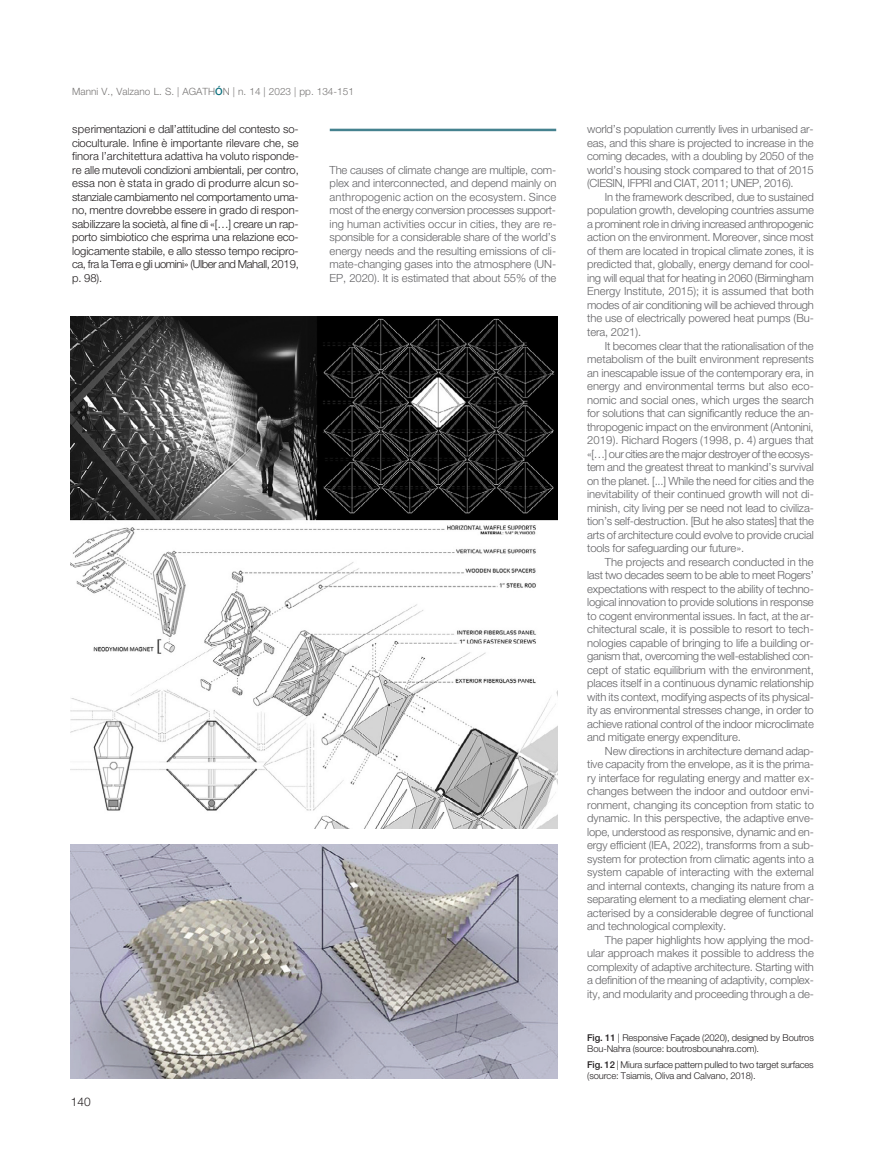
<style>
.page{position:relative;width:886px;height:1170px;background:#fff}
.page>*{position:absolute;margin:0;border:0;box-sizing:border-box;transform-origin:0 0}
.t1{font:300 11.88px "Helvetica Neue LT Std";color:#231f20}
.t2{font:300 11.25px/13.5px "Helvetica Neue LT Std";letter-spacing:-.01em;color:#636366;text-align:justify}
.t3{font:300 11.25px/13.5px "Helvetica Neue LT Std";letter-spacing:-.035em;color:#231f20;text-align:justify}
.t4{font:300 10px "Helvetica Neue LT Std";color:#777574}
.t5{font:300 9.38px/11.2px "Helvetica Neue LT Std";letter-spacing:-.01em;color:#231f20}
.s1{font-weight:500;color:#096e7c}
.s2{font-weight:500}
</style>
<div class="page">
<img style="left:71px;top:316px;width:486px;height:512px">
<img style="left:71px;top:844px;width:486px;height:234px">
<hr style="left:330px;top:129px;width:226px;height:2px;background:#45828f">
<p class="t4" style="left:72px;top:88px;width:283px">Manni V., Valzano L. S. | AGATH<span class="s1">Ó</span>N | n. 14 | 2023 | pp. 134-151</p>
<p class="t3" style="left:72px;top:124px;width:228px">sperimentazioni e dall’attitudine del contesto so&shy;cioculturale. Infine è importante rilevare che, se finora l’architettura adattiva ha voluto risponde&shy;re alle mutevoli condizioni ambientali, per contro, essa non è stata in grado di produrre alcun so&shy;stanziale cambiamento nel comportamento uma&shy;no, mentre dovrebbe essere in grado di respon&shy;sabilizzare la società, al fine di «[…] creare un rap&shy;porto simbiotico che esprima una relazione eco&shy;logicamente stabile, e allo stesso tempo recipro&shy;ca, fra la Terra e gli uomini» (Ulber and Mahall, 2019, p. 98).</p>
<p class="t2" style="left:330px;top:164px;width:228px">The causes of climate change are multiple, com&shy;plex and interconnected, and depend mainly on anthropogenic action on the ecosystem. Since most of the energy conversion processes support&shy;ing human activities occur in cities, they are re&shy;sponsible for a considerable share of the world’s energy needs and the resulting emissions of cli&shy;mate-changing gases into the atmosphere (UN-EP, 2020). It is estimated that about 55% of the</p>
<p class="t1" style="left:71px;top:1097px;width:21px">140</p>
<p class="t2" style="left:587px;top:124px;width:228px">world’s population currently lives in urbanised ar&shy;eas, and this share is projected to increase in the coming decades, with a doubling by 2050 of the world’s housing stock compared to that of 2015 (CIESIN, IFPRI and CIAT, 2011; UNEP, 2016).</p>
<p class="t2" style="left:587px;top:191px;width:228px;text-indent:18px">In the framework described, due to sustained population growth, developing countries assume a prominent role in driving increased anthropogenic action on the environment. Moreover, since most of them are located in tropical climate zones, it is predicted that, globally, energy demand for cool&shy;ing will equal that for heating in 2060 (Birmingham Energy Institute, 2015); it is assumed that both modes of air conditioning will be achieved through the use of electrically powered heat pumps (Bu&shy;tera, 2021).</p>
<p class="t2" style="left:587px;top:340px;width:228px;text-indent:18px">It becomes clear that the rationalisation of the metabolism of the built environment represents an inescapable issue of the contemporary era, in energy and environmental terms but also eco&shy;nomic and social ones, which urges the search for solutions that can significantly reduce the an&shy;thropogenic impact on the environment (Antonini, 2019). Richard Rogers (1998, p. 4) argues that «[…] our cities are the major destroyer of the ecosys&shy;tem and the greatest threat to mankind’s survival on the planet. [...] While the need for cities and the inevitability of their continued growth will not di&shy;minish, city living per se need not lead to civiliza&shy;tion’s self-destruction. [But he also states] that the arts of architecture could evolve to provide crucial tools for safeguarding our future».</p>
<p class="t2" style="left:587px;top:556px;width:228px;text-indent:18px">The projects and research conducted in the last two decades seem to be able to meet Rogers’ expectations with respect to the ability of techno&shy;logical innovation to provide solutions in response to cogent environmental issues. In fact, at the ar&shy;chitectural scale, it is possible to resort to tech&shy;nologies capable of bringing to life a building or&shy;ganism that, overcoming the well-established con&shy;cept of static equilibrium with the environment, places itself in a continuous dynamic relationship with its context, modifying aspects of its physical&shy;ity as environmental stresses change, in order to achieve rational control of the indoor microclimate and mitigate energy expenditure.</p>
<p class="t2" style="left:587px;top:745px;width:228px;text-indent:18px">New directions in architecture demand adap&shy;tive capacity from the envelope, as it is the prima&shy;ry interface for regulating energy and matter ex&shy;changes between the indoor and outdoor envi&shy;ronment, changing its conception from static to dynamic. In this perspective, the adaptive enve&shy;lope, understood as responsive, dynamic and en&shy;ergy efficient (IEA, 2022), transforms from a sub&shy;system for protection from climatic agents into a system capable of interacting with the external and internal contexts, changing its nature from a separating element to a mediating element char&shy;acterised by a considerable degree of functional and technological complexity.</p>
<p class="t2" style="left:587px;top:934px;width:228px;text-indent:18px">The paper highlights how applying the mod&shy;ular approach makes it possible to address the complexity of adaptive architecture. Starting with a definition of the meaning of adaptivity, complex&shy;ity, and modularity and proceeding through a de-</p>
<p class="t5" style="left:587px;top:1032px;width:228px"><span class="s2">Fig. 11</span> | Responsive Façade (2020), designed by Boutros<br>Bou-Nahra (source: boutrosbounahra.com).</p>
<p class="t5" style="left:587px;top:1059px;width:228px"><span class="s2">Fig. 12</span> | Miura surface pattern pulled to two target surfaces (source: Tsiamis, Oliva and Calvano, 2018).</p>
</div>
